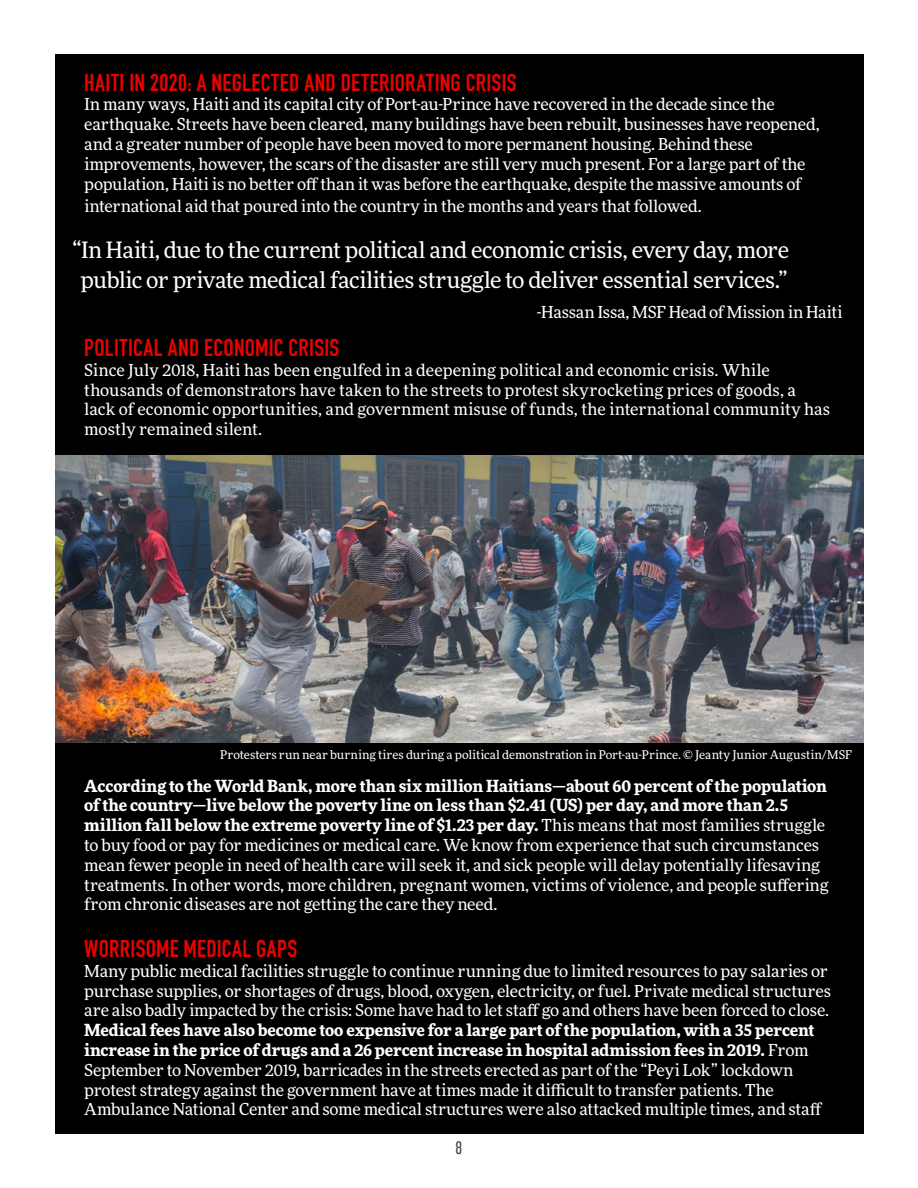
<style>
.page{position:relative;width:918px;height:1188px;background:#fff}
.page>*{position:absolute;margin:0;border:0;box-sizing:border-box;transform-origin:0 0}
.t1{font:700 24px "DIN Condensed";letter-spacing:.015em;color:#e00}
.t2{font:22.5px/30px "More Pro";letter-spacing:-.025em;color:#fff;text-align:center}
.t3{font:300 18px "DIN Condensed";color:#434343}
.t4{font:16.5px/19.8px "More Pro";letter-spacing:-.01em;color:#fff}
.t5{font:12px "More Pro";letter-spacing:.005em;color:#fff}
.s1{font-weight:700}
</style>
<div class="page">
<div style="left:56px;top:54px;width:808px;height:1080px;background:#000"></div>
<img style="left:56px;top:455px;width:808px;height:287px">
<h1 class="t1" style="left:84px;top:66px;width:434px">HAITI IN 2020: A NEGLECTED AND DETERIORATING CRISIS</h1>
<p class="t4" style="left:84px;top:94px;width:737px">In many ways, Haiti and its capital city of Port-au-Prince have recovered in the decade since the earthquake. Streets have been cleared, many buildings have been rebuilt, businesses have reopened, and a greater number of people have been moved to more permanent housing. Behind these improvements, however, the scars of the disaster are still very much present. For a large part of the population, Haiti is no better off than it was before the earthquake, despite the massive amounts of</p>
<p class="t4" style="left:84px;top:195px;width:619px">international aid that poured into the country in the months and years that followed.</p>
<h2 class="t2" style="left:72px;top:234px;width:718px">“In Haiti, due to the current political and economic crisis, every day, more public or private medical facilities struggle to deliver essential services.”</h2>
<p class="t4" style="left:537px;top:301px;width:307px">-Hassan Issa, MSF Head of Mission in Haiti</p>
<h1 class="t1" style="left:84px;top:331px;width:257px">POLITICAL AND ECONOMIC CRISIS</h1>
<p class="t4" style="left:84px;top:359px;width:748px">Since July 2018, Haiti has been engulfed in a deepening political and economic crisis. While thousands of demonstrators have taken to the streets to protest skyrocketing prices of goods, a lack of economic opportunities, and government misuse of funds, the international community has mostly remained silent.</p>
<p class="t5" style="left:220px;top:747px;width:633px">Protesters run near burning tires during a political demonstration in Port-au-Prince. © Jeanty Junior Augustin/MSF</p>
<p class="t4" style="left:84px;top:775px;width:746px"><span class="s1">According to the World Bank, more than six million Haitians—about 60 percent of the population of the country—live below the poverty line on less than $2.41 (US) per day, and more than 2.5 million fall below the extreme poverty line of $1.23 per day.</span> This means that most families struggle to buy food or pay for medicines or medical care. We know from experience that such circumstances mean fewer people in need of health care will seek it, and sick people will delay potentially lifesaving treatments. In other words, more children, pregnant women, victims of violence, and people suffering from chronic diseases are not getting the care they need.</p>
<h1 class="t1" style="left:84px;top:932px;width:214px">WORRISOME MEDICAL GAPS</h1>
<p class="t4" style="left:84px;top:960px;width:748px">Many public medical facilities struggle to continue running due to limited resources to pay salaries or purchase supplies, or shortages of drugs, blood, oxygen, electricity, or fuel. Private medical structures are also badly impacted by the crisis: Some have had to let staff go and others have been forced to close.</p>
<p class="t4" style="left:84px;top:1020px;width:740px"><span class="s1">Medical fees have also become too expensive for a large part of the population, with a 35 percent increase in the price of drugs and a 26 percent increase in hospital admission fees in 2019.</span> From September to November 2019, barricades in the streets erected as part of the “Peyi Lok” lockdown protest strategy against the government have at times made it difficult to transfer patients. The Ambulance National Center and some medical structures were also attacked multiple times, and staff</p>
<p class="t3" style="left:455px;top:1138px;width:9px">8</p>
</div>
